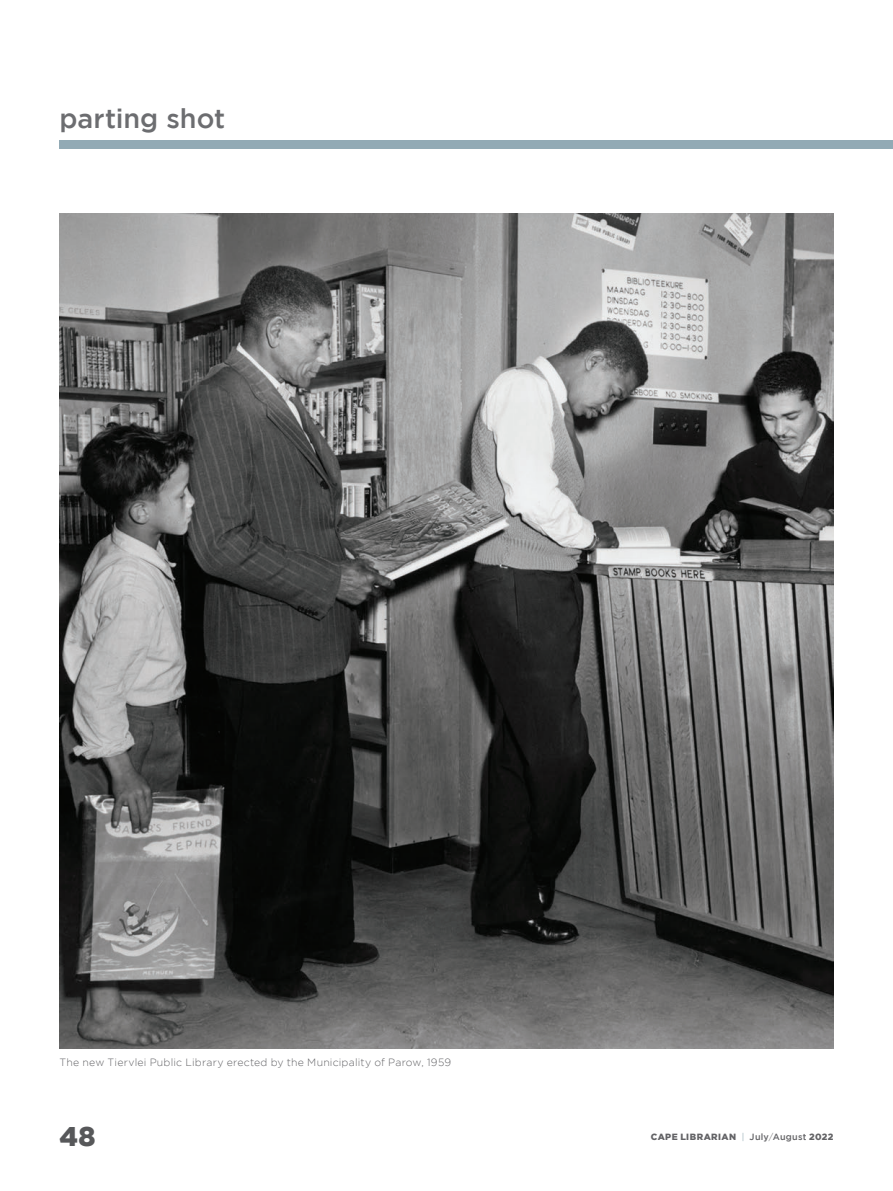
<style>
.page{position:relative;width:893px;height:1191px;background:#fff}
.page>*{position:absolute;margin:0;border:0;box-sizing:border-box;transform-origin:0 0}
.Pull_Quotes{font:500 27px "Gotham";color:#6c6d70}
.t1{font:900 27px "Gotham";color:#57585a}
.Pull_Quotes-2{font:300 10.5px "Gotham";letter-spacing:.02em;color:#636366}
.t2{font:900 9px "Gotham";letter-spacing:.045em;color:#636366}
.s1{font-weight:300;color:#71919d}
.s2{font-weight:500}
.s3{font-weight:300}
</style>
<div class="page">
<img style="left:60px;top:214px;width:773px;height:834px">
<div style="left:60px;top:140px;width:833px;height:9px;background:#92aab5"></div>
<p class="Pull_Quotes" style="left:60px;top:103px;width:167px">parting shot</p>
<p class="Pull_Quotes-2" style="left:60px;top:1056px;width:393px">The new Tiervlei Public Library erected by the Municipality of Parow, 1959</p>
<h1 class="t1" style="left:60px;top:1120px;width:38px">48</h1>
<p class="t2" style="left:651px;top:1131px;width:184px">CAPE LIBRARIAN <span class="s1">|</span> <span class="s2">July</span><span class="s3">/</span><span class="s2">August</span> 2022</p>
</div>
